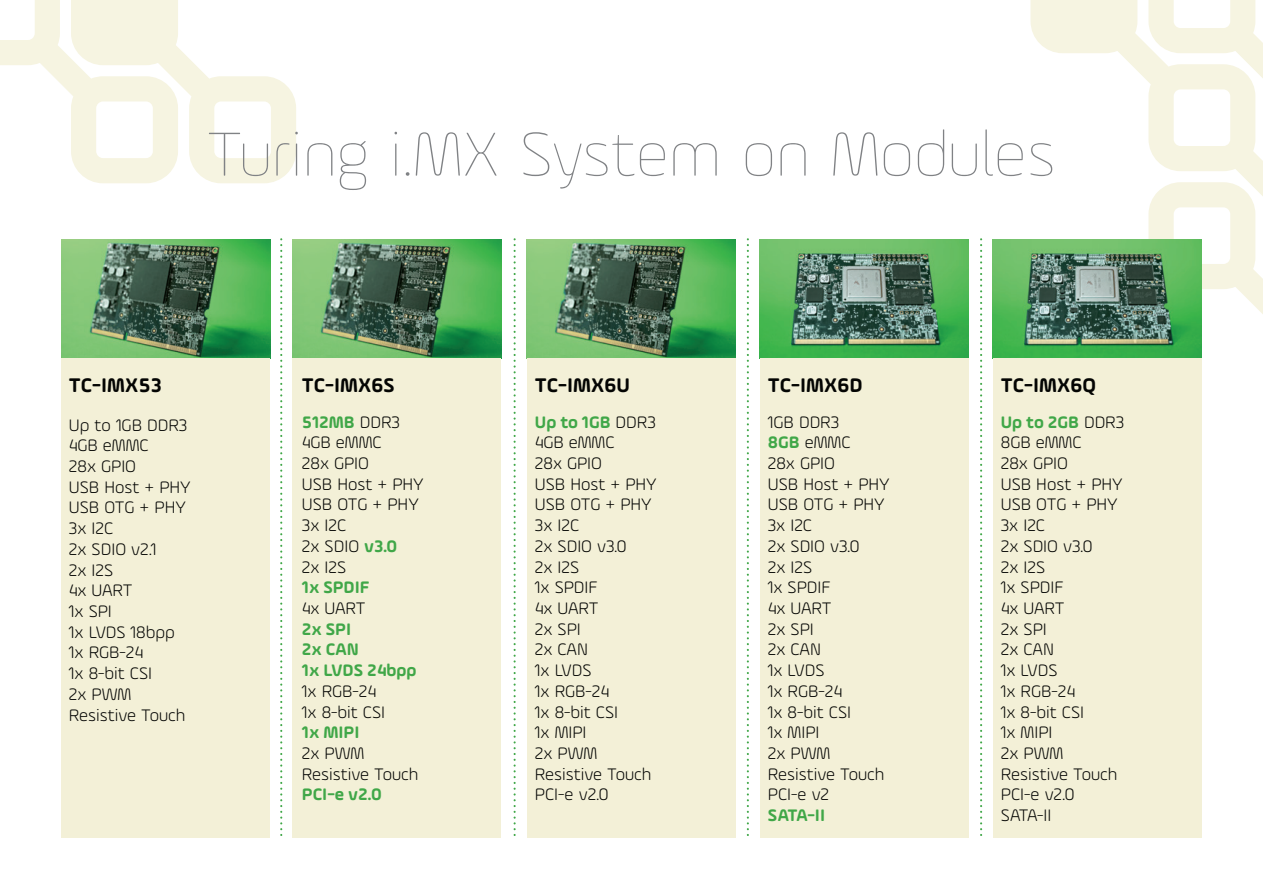
<style>
.page{position:relative;width:1263px;height:893px;background:#fff}
.page>*{position:absolute;margin:0;border:0;box-sizing:border-box;transform-origin:0 0}
.t1{font:100 66px "Ample Soft";color:#808285}
.t2{font:700 21px "Ample Soft";color:#040503}
.t3{font:300 17.7px/20.7px "Ample Soft";color:#040503}
.t4{font:700 17.7px/20.7px "Ample Soft";color:#40a748}
.s1{font-weight:700;color:#40a748}
</style>
<div class="page">
<svg style="left:1238px;top:289px;width:25px;height:25px"></svg>
<svg style="left:1030px;top:0;width:233px;height:289px"></svg>
<svg style="left:0;top:0;width:296px;height:183px"></svg>
<img style="left:61px;top:239px;width:209px;height:119px">
<img style="left:292px;top:239px;width:209px;height:119px">
<img style="left:527px;top:239px;width:209px;height:119px">
<img style="left:760px;top:239px;width:209px;height:119px">
<img style="left:993px;top:239px;width:209px;height:119px">
<div style="left:61px;top:358px;width:209px;height:479px;background:#f3f0d7"></div>
<div style="left:292px;top:358px;width:209px;height:479px;background:#f3f0d7"></div>
<div style="left:527px;top:358px;width:209px;height:479px;background:#f3f0d7"></div>
<div style="left:760px;top:358px;width:209px;height:479px;background:#f3f0d7"></div>
<div style="left:993px;top:358px;width:209px;height:479px;background:#f3f0d7"></div>
<svg style="left:280px;top:239px;width:2px;height:597px"></svg>
<svg style="left:514px;top:239px;width:2px;height:597px"></svg>
<svg style="left:747px;top:239px;width:2px;height:597px"></svg>
<svg style="left:980px;top:239px;width:2px;height:597px"></svg>
<h1 class="t1" style="left:207px;top:116px;width:851px">Turing i.MX System on Modules</h1>
<p class="t2" style="left:69px;top:372px;width:94px">TC-IMX53</p>
<p class="t3" style="left:69px;top:414px;width:123px">Up to 1GB DDR3<br>4GB eMMC<br>28x GPIO<br>USB Host + PHY<br>USB OTG + PHY<br>3x I2C<br>2x SDIO v2.1<br>2x I2S<br>4x UART<br>1x SPI<br>1x LVDS 18bpp<br>1x RGB-24<br>1x 8-bit CSI<br>2x PWM<br>Resistive Touch</p>
<p class="t2" style="left:302px;top:372px;width:94px">TC-IMX6S</p>
<p class="t3" style="left:302px;top:411px;width:123px"><span class="s1">512MB</span> DDR3<br>4GB eMMC<br>28x GPIO<br>USB Host + PHY<br>USB OTG + PHY<br>3x I2C<br>2x SDIO <span class="s1">v3.0<br></span>2x I2S</p>
<p class="t4" style="left:302px;top:577px;width:69px">1x SPDIF</p>
<p class="t3" style="left:302px;top:598px;width:65px">4x UART</p>
<p class="t4" style="left:302px;top:618px;width:116px">2x SPI<br>2x CAN<br>1x LVDS 24bpp</p>
<p class="t3" style="left:302px;top:680px;width:85px">1x RGB-24<br>1x 8-bit CSI</p>
<p class="t4" style="left:302px;top:722px;width:59px">1x MIPI</p>
<p class="t3" style="left:302px;top:743px;width:118px">2x PWM<br>Resistive Touch</p>
<p class="t4" style="left:302px;top:784px;width:81px">PCI-e v2.0</p>
<p class="t2" style="left:535px;top:372px;width:96px">TC-IMX6U</p>
<p class="t3" style="left:535px;top:411px;width:123px"><span class="s1">Up to 1GB</span> DDR3<br>4GB eMMC<br>28x GPIO<br>USB Host + PHY<br>USB OTG + PHY<br>3x I2C<br>2x SDIO v3.0<br>2x I2S<br>1x SPDIF<br>4x UART<br>2x SPI<br>2x CAN<br>1x LVDS<br>1x RGB-24<br>1x 8-bit CSI<br>1x MIPI<br>2x PWM<br>Resistive Touch<br>PCI-e v2.0</p>
<p class="t2" style="left:768px;top:372px;width:96px">TC-IMX6D</p>
<p class="t3" style="left:768px;top:411px;width:123px">1GB DDR3<br><span class="s1">8GB</span> eMMC<br>28x GPIO<br>USB Host + PHY<br>USB OTG + PHY<br>3x I2C<br>2x SDIO v3.0<br>2x I2S<br>1x SPDIF<br>4x UART<br>2x SPI<br>2x CAN<br>1x LVDS<br>1x RGB-24<br>1x 8-bit CSI<br>1x MIPI<br>2x PWM<br>Resistive Touch<br>PCI-e v2</p>
<p class="t4" style="left:768px;top:805px;width:59px">SATA-II</p>
<p class="t2" style="left:1001px;top:372px;width:97px">TC-IMX6Q</p>
<p class="t3" style="left:1001px;top:411px;width:125px"><span class="s1">Up to 2GB</span> DDR3<br>8GB eMMC<br>28x GPIO<br>USB Host + PHY<br>USB OTG + PHY<br>3x I2C<br>2x SDIO v3.0<br>2x I2S<br>1x SPDIF<br>4x UART<br>2x SPI<br>2x CAN<br>1x LVDS<br>1x RGB-24<br>1x 8-bit CSI<br>1x MIPI<br>2x PWM<br>Resistive Touch<br>PCI-e v2.0<br>SATA-II</p>
</div>
